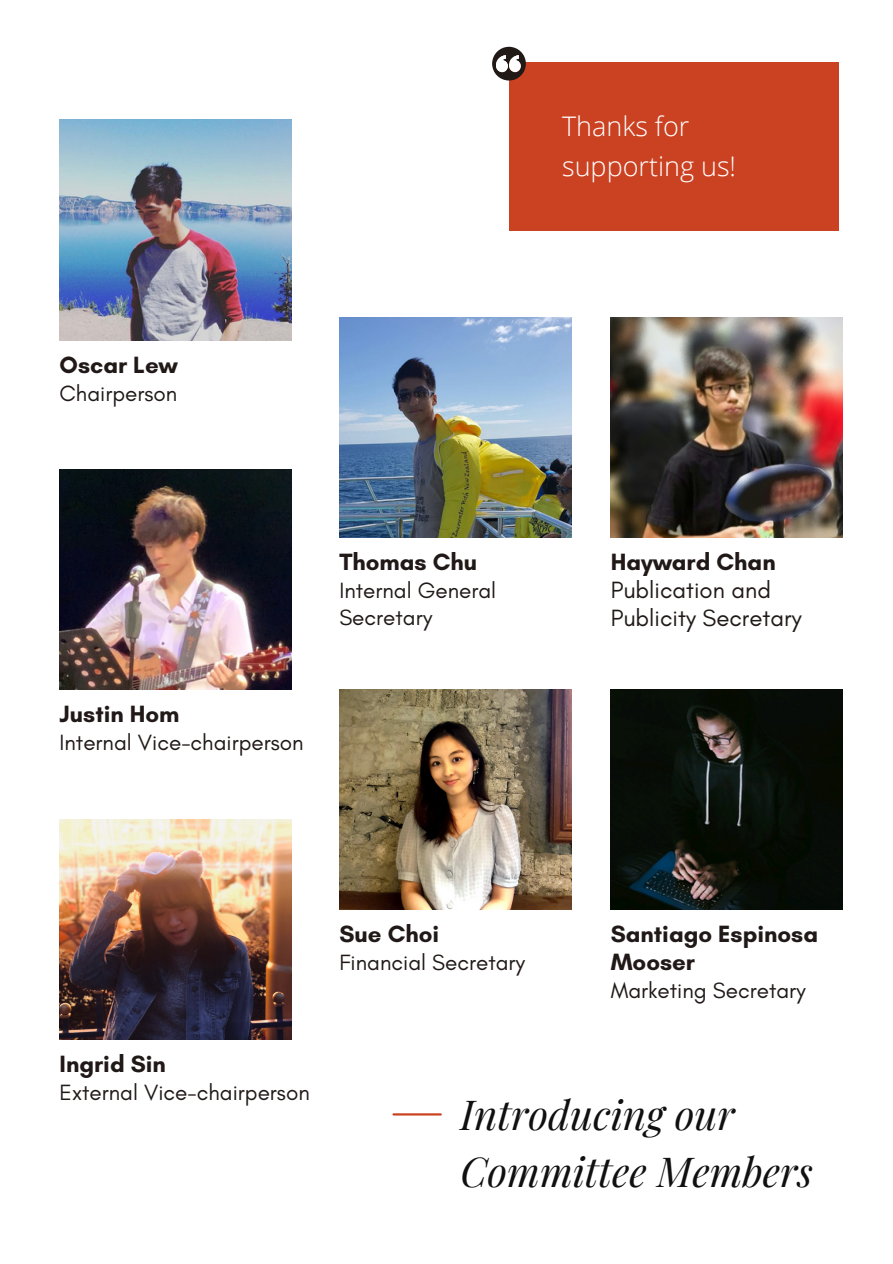
<style>
.page{position:relative;width:893px;height:1264px;background:#fff}
.page>*{position:absolute;margin:0;border:0;box-sizing:border-box;transform-origin:0 0}
.t1{font:italic 40.5px/56.2px "Playfair Display";color:#101010}
.t2{font:300 27px/39.3px "Open Sans";color:#fff}
.t3{font:700 24px/28px "Glacial Indifference";color:#201917}
.t4{font:24px/28px "Glacial Indifference";color:#201917}
.t5{font:22.5px/27px "Glacial Indifference";color:#201917}
</style>
<div class="page">
<img style="left:60px;top:120px;width:231px;height:220px">
<div style="left:509px;top:62px;width:329px;height:168px;background:#cb4222"></div>
<svg style="left:492px;top:47px;width:34px;height:33px"></svg>
<hr style="left:393px;top:1113px;width:47px;height:2px;background:#cb4222">
<img style="left:60px;top:469px;width:231px;height:221px">
<img style="left:60px;top:819px;width:231px;height:220px">
<img style="left:339px;top:317px;width:232px;height:220px">
<img style="left:610px;top:317px;width:232px;height:220px">
<img style="left:339px;top:689px;width:232px;height:220px">
<img style="left:610px;top:689px;width:232px;height:220px">
<p class="t2" style="left:562px;top:106px;width:175px">Thanks for supporting us!</p>
<p class="t3" style="left:60px;top:350px;width:119px">Oscar Lew</p>
<p class="t5" style="left:60px;top:379px;width:119px">Chairperson</p>
<p class="t3" style="left:60px;top:700px;width:121px">Justin Hom</p>
<p class="t5" style="left:60px;top:729px;width:245px">Internal Vice-chairperson</p>
<p class="t3" style="left:339px;top:547px;width:139px">Thomas Chu</p>
<p class="t5" style="left:339px;top:576px;width:158px">Internal General<br>Secretary</p>
<p class="t3" style="left:610px;top:547px;width:166px">Hayward Chan</p>
<p class="t4" style="left:610px;top:575px;width:192px">Publication and<br>Publicity Secretary</p>
<p class="t3" style="left:60px;top:1049px;width:108px">Ingrid Sin</p>
<p class="t5" style="left:60px;top:1078px;width:252px">External Vice-chairperson</p>
<p class="t3" style="left:339px;top:919px;width:101px">Sue Choi</p>
<p class="t5" style="left:339px;top:948px;width:187px">Financial Secretary</p>
<p class="t3" style="left:610px;top:919px;width:209px">Santiago Espinosa<br>Mooser</p>
<p class="t5" style="left:610px;top:976px;width:197px">Marketing Secretary</p>
<h1 class="t1" style="left:460px;top:1085px;width:354px">Introducing our<br>Committee Members</h1>
</div>
